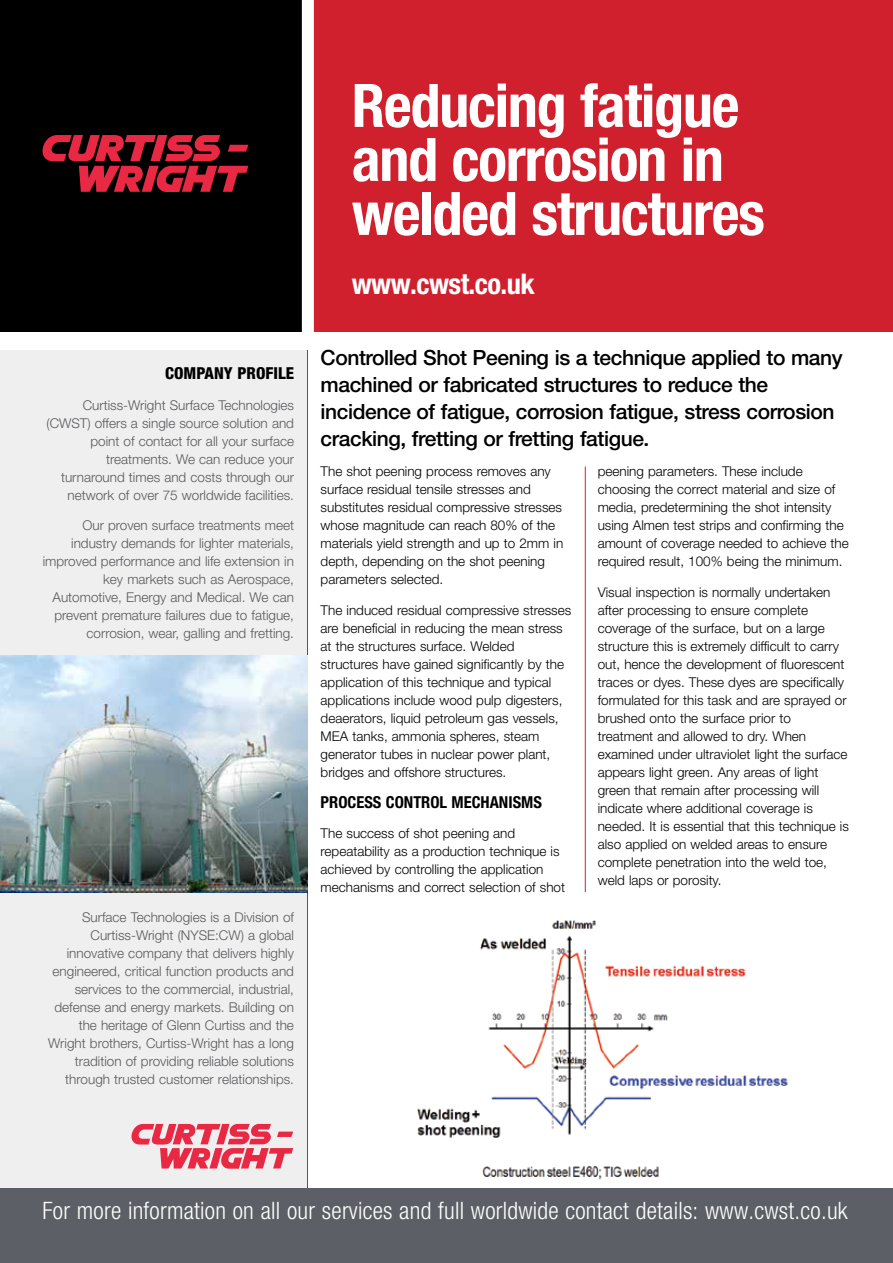
<style>
.page{position:relative;width:893px;height:1263px;background:#fff}
.page>*{position:absolute;margin:0;border:0;box-sizing:border-box;transform-origin:0 0}
.t1{font:700 condensed 60px/54px "Helvetica Neue LT Std";letter-spacing:-.02em;color:#fff}
.t2{font:700 condensed 28.5px "Helvetica Neue LT Std";letter-spacing:-.02em;color:#fff}
.t3{font:300 condensed 24px "Helvetica Neue LT Std";letter-spacing:.01em;color:#fff}
.t4{font:500 21px/27px "Helvetica Neue LT Std";letter-spacing:-.02em;color:#000}
.t5{font:700 condensed 16.5px "Helvetica Neue LT Std";color:#000}
.t6{font:800 condensed 16.5px "Helvetica Neue LT Std";color:#000}
.t7{font:300 13.5px/18px "Helvetica Neue LT Std";color:#000}
.t8{font:300 13.5px/18px "Helvetica Neue LT Std";color:#58595b;text-align:right}
</style>
<div class="page">
<img style="left:417px;top:920px;width:371px;height:260px">
<div style="left:313px;top:0;width:580px;height:332px;background:#d0202e"></div>
<div style="left:0;top:0;width:303px;height:332px;background:#000"></div>
<svg style="left:43px;top:135px;width:205px;height:57px"></svg>
<div style="left:0;top:350px;width:308px;height:838px;background:#efeff0"></div>
<hr style="left:307px;top:350px;width:1px;height:841px;background:#d0202e">
<hr style="left:585px;top:466px;width:1px;height:426px;background:#d0202e">
<div style="left:302px;top:0;width:12px;height:343px;background:#fff"></div>
<svg style="left:131px;top:1124px;width:162px;height:45px"></svg>
<img style="left:0;top:655px;width:307px;height:237px">
<div style="left:0;top:1188px;width:893px;height:75px;background:#5c5f65"></div>
<p class="t6" style="left:165px;top:363px;width:130px">COMPANY PROFILE</p>
<p class="t8" style="left:46px;top:395px;width:249px">Curtiss-Wright Surface Technologies (CWST) offers a single source solution and point of contact for all your surface treatments. We can reduce your turnaround times and costs through our network of over 75 worldwide facilities.</p>
<p class="t8" style="left:43px;top:516px;width:253px">Our proven surface treatments meet industry demands for lighter materials, improved performance and life extension in key markets such as Aerospace, Automotive, Energy and Medical. We can prevent premature failures due to fatigue, corrosion, wear, galling and fretting.</p>
<p class="t8" style="left:48px;top:908px;width:247px">Surface Technologies is a Division of Curtiss-Wright (NYSE:CW) a global innovative company that delivers highly engineered, critical function products and services to the commercial, industrial, defense and energy markets. Building on the heritage of Glenn Curtiss and the Wright brothers, Curtiss-Wright has a long tradition of providing reliable solutions through trusted customer relationships.</p>
<h1 class="t1" style="left:352px;top:78px;width:415px">Reducing fatigue and corrosion in welded structures</h1>
<h2 class="t2" style="left:352px;top:266px;width:185px">www.cwst.co.uk</h2>
<h3 class="t4" style="left:321px;top:344px;width:524px">Controlled Shot Peening is a technique applied to many machined or fabricated structures to reduce the incidence of fatigue, corrosion fatigue, stress corrosion cracking, fretting or fretting fatigue.</h3>
<p class="t7" style="left:321px;top:462px;width:244px">The shot peening process removes any surface residual tensile stresses and substitutes residual compressive stresses whose magnitude can reach 80% of the materials yield strength and up to 2mm in depth, depending on the shot peening parameters selected.</p>
<p class="t7" style="left:321px;top:601px;width:252px">The induced residual compressive stresses are beneficial in reducing the mean stress at the structures surface. Welded structures have gained significantly by the application of this technique and typical applications include wood pulp digesters, deaerators, liquid petroleum gas vessels, MEA tanks, ammonia spheres, steam generator tubes in nuclear power plant, bridges and offshore structures.</p>
<p class="t5" style="left:321px;top:792px;width:223px">PROCESS CONTROL MECHANISMS</p>
<p class="t7" style="left:321px;top:824px;width:246px">The success of shot peening and repeatability as a production technique is achieved by controlling the application mechanisms and correct selection of shot</p>
<p class="t7" style="left:598px;top:462px;width:253px">peening parameters. These include choosing the correct material and size of media, predetermining the shot intensity using Almen test strips and confirming the amount of coverage needed to achieve the required result, 100% being the minimum.</p>
<p class="t7" style="left:598px;top:583px;width:253px">Visual inspection is normally undertaken after processing to ensure complete coverage of the surface, but on a large structure this is extremely difficult to carry out, hence the development of fluorescent traces or dyes. These dyes are specifically formulated for this task and are sprayed or brushed onto the surface prior to treatment and allowed to dry. When examined under ultraviolet light the surface appears light green. Any areas of light green that remain after processing will indicate where additional coverage is needed. It is essential that this technique is also applied on welded areas to ensure complete penetration into the weld toe, weld laps or porosity.</p>
<h3 class="t3" style="left:43px;top:1197px;width:807px">For more information on all our services and full worldwide contact details: www.cwst.co.uk</h3>
</div>
